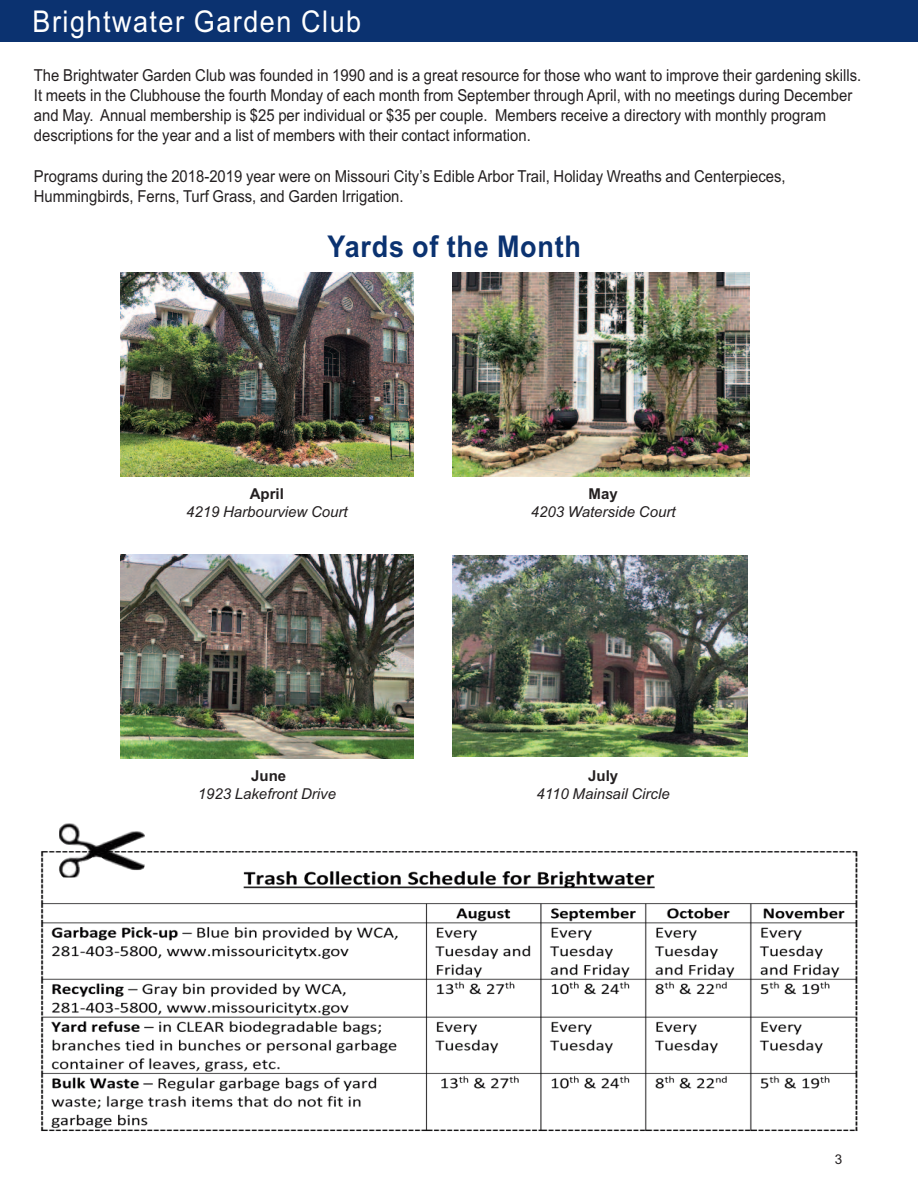
<style>
.page{position:relative;width:918px;height:1188px;background:#fff}
.page>*{position:absolute;margin:0;border:0;box-sizing:border-box;transform-origin:0 0}
.t1{font:30px "Arial";letter-spacing:.055em;color:#fff;scale:.9 1}
.t2{font:700 30px "Arial";letter-spacing:.03em;color:#0b3270;scale:.9 1}
.t3{font:16.5px/20.2px "Arial";color:#231f20;scale:.9 1}
.t4{font:italic 15px "Arial";color:#231f20}
.t5{font:700 15px "Arial";color:#231f20}
</style>
<div class="page">
<div style="left:0;top:0;width:918px;height:41px;background:#0b3270"></div>
<img style="left:41px;top:851px;width:817px;height:281px">
<img style="left:58px;top:823px;width:87px;height:55px">
<img style="left:120px;top:273px;width:294px;height:203px">
<img style="left:452px;top:273px;width:297px;height:203px">
<img style="left:120px;top:555px;width:294px;height:203px">
<img style="left:452px;top:555px;width:296px;height:201px">
<h1 class="t1" style="left:33px;top:4px;width:367px">Brightwater Garden Club</h1>
<p class="t3" style="left:34px;top:65px;width:921px">The Brightwater Garden Club was founded in 1990 and is a great resource for those who want to improve their gardening skills.<br>It meets in the Clubhouse the fourth Monday of each month from September through April, with no meetings during December and May. Annual membership is $25 per individual or $35 per couple. Members receive a directory with monthly program descriptions for the year and a list of members with their contact information.</p>
<p class="t3" style="left:34px;top:166px;width:837px">Programs during the 2018-2019 year were on Missouri City’s Edible Arbor Trail, Holiday Wreaths and Centerpieces,<br>Hummingbirds, Ferns, Turf Grass, and Garden Irrigation.</p>
<h1 class="t2" style="left:327px;top:229px;width:283px">Yards of the Month</h1>
<p class="t5" style="left:250px;top:485px;width:36px">April</p>
<p class="t4" style="left:186px;top:503px;width:163px">4219 Harbourview Court</p>
<p class="t5" style="left:251px;top:767px;width:37px">June</p>
<p class="t4" style="left:198px;top:785px;width:140px">1923 Lakefront Drive</p>
<p class="t5" style="left:589px;top:485px;width:31px">May</p>
<p class="t4" style="left:531px;top:503px;width:146px">4203 Waterside Court</p>
<p class="t5" style="left:588px;top:767px;width:32px">July</p>
<p class="t4" style="left:537px;top:785px;width:135px">4110 Mainsail Circle</p>
</div>
